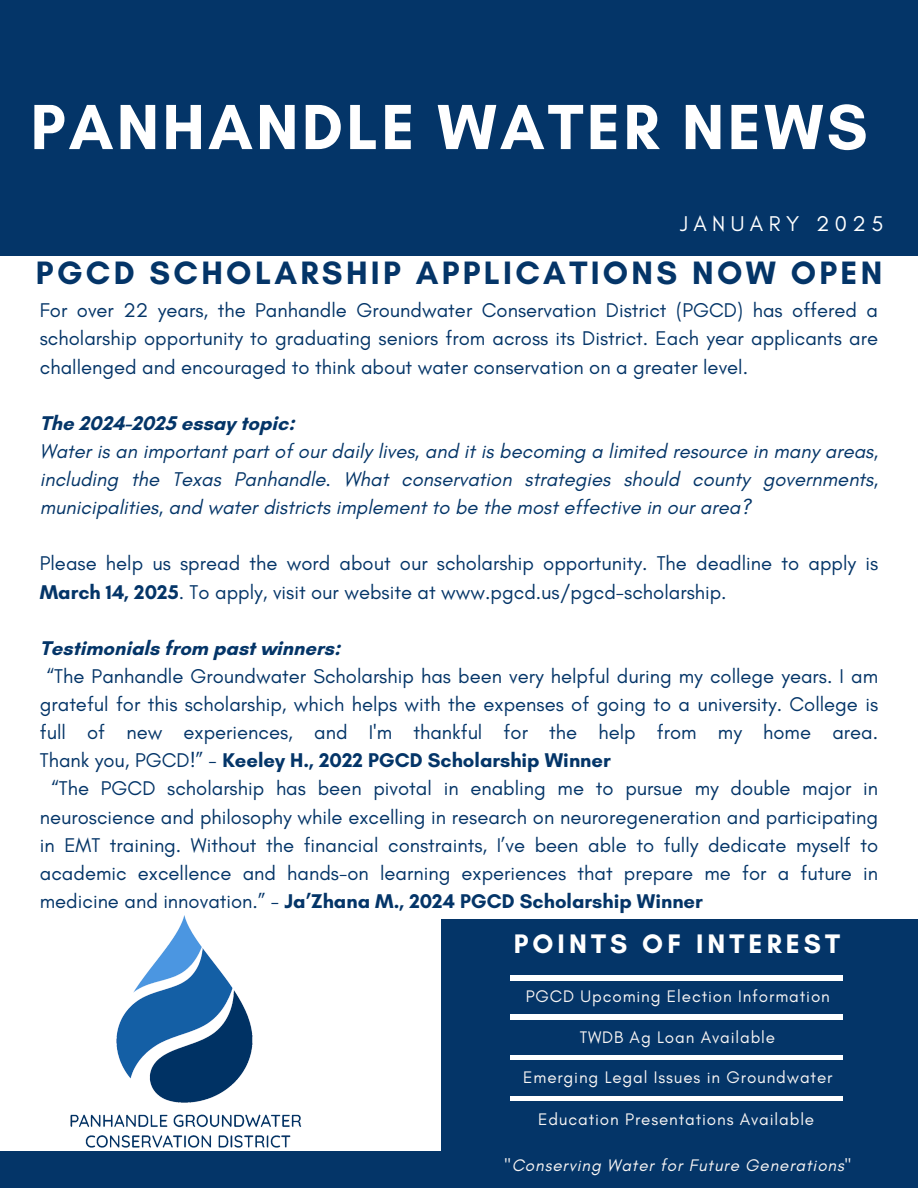
<style>
.page{position:relative;width:918px;height:1188px;background:#fff}
.page>*{position:absolute;margin:0;border:0;box-sizing:border-box;transform-origin:0 0}
.t1{font:700 64.95px "Glacial Indifference";letter-spacing:.05em;color:#fff}
.t2{font:700 33px "Glacial Indifference";letter-spacing:.1em;color:#043568}
.t3{font:700 27.3px "Glacial Indifference";letter-spacing:.15em;color:#fff}
.t4{font:21.75px "Glacial Indifference";letter-spacing:.25em;color:#fff}
.t5{font:20.25px/28.2px "Glacial Indifference";color:#043568;text-align:justify}
.t6{font:italic 20.25px/28.2px "Glacial Indifference";color:#043568}
.t7{font:700 20.25px "Glacial Indifference";color:#043568}
.t8{font:17.1px "Glacial Indifference";letter-spacing:.05em;color:#f8f5f4}
.t9{font:italic 17.1px "Glacial Indifference";letter-spacing:.05em;color:#f8f5f4}
.s1{font-weight:700;font-style:normal}
.s2{font-weight:700}
.s3{font-weight:400}
</style>
<div class="page">
<div style="left:0;top:0;width:918px;height:255px;background:#043568"></div>
<div style="left:0;top:1152px;width:918px;height:36px;background:#043568"></div>
<div style="left:441px;top:919px;width:477px;height:269px;background:#043568"></div>
<hr style="left:510px;top:976px;width:333px;height:4px;background:#fff">
<hr style="left:510px;top:1015px;width:333px;height:4px;background:#fff">
<div style="left:510px;top:1055px;width:333px;height:5px;background:#fff"></div>
<div style="left:510px;top:1096px;width:333px;height:5px;background:#fff"></div>
<img style="left:70px;top:915px;width:232px;height:233px">
<h5 class="t1" style="left:31px;top:87px;width:839px">PANHANDLE WATER NEWS</h5>
<h5 class="t4" style="left:680px;top:211px;width:205px">JANUARY 2025</h5>
<p class="t2" style="left:36px;top:253px;width:848px">PGCD SCHOLARSHIP APPLICATIONS NOW OPEN</p>
<p class="t5" style="left:40px;top:296px;width:840px">For over 22 years, the Panhandle Groundwater Conservation District (PGCD) has offered a scholarship opportunity to graduating seniors from across its District. Each year applicants are challenged and encouraged to think about water conservation on a greater level.</p>
<p class="t6" style="left:40px;top:409px;width:840px"><span class="s1">The 2024-2025 essay topic:<br></span>Water is an important part of our daily lives, and it is becoming a limited resource in many areas, including the Texas Panhandle. What conservation strategies should county governments, municipalities, and water districts implement to be the most effective in our area?</p>
<h3 class="t5" style="left:40px;top:549px;width:840px">Please help us spread the word about our scholarship opportunity. The deadline to apply is<br><span class="s2">March 14, 2025</span>. To apply, visit our website at www.pgcd.us/pgcd-scholarship.</h3>
<p class="t7" style="left:40px;top:636px;width:302px">Testimonials from past winners:</p>
<p class="t5" style="left:47px;top:662px;width:833px">“The Panhandle Groundwater Scholarship has been very helpful during my college years. I am</p>
<p class="t5" style="left:40px;top:690px;width:840px">grateful for this scholarship, which helps with the expenses of going to a university. College is</p>
<p class="t5" style="left:40px;top:718px;width:840px">full of new experiences, and I'm thankful for the help from my home area.</p>
<p class="t7" style="left:40px;top:748px;width:572px"><span class="s3">Thank you, PGCD!” -</span> Keeley H., 2022 PGCD Scholarship Winner</p>
<p class="t5" style="left:52px;top:774px;width:828px">“The PGCD scholarship has been pivotal in enabling me to pursue my double major in</p>
<p class="t5" style="left:40px;top:802px;width:840px">neuroscience and philosophy while excelling in research on neuroregeneration and participating</p>
<p class="t5" style="left:40px;top:830px;width:840px">in EMT training. Without the financial constraints, I’ve been able to fully dedicate myself to</p>
<p class="t5" style="left:40px;top:859px;width:840px">academic excellence and hands-on learning experiences that prepare me for a future in</p>
<p class="t7" style="left:40px;top:889px;width:665px"><span class="s3">medicine and innovation.” -</span> Ja’Zhana M., 2024 PGCD Scholarship Winner</p>
<p class="t3" style="left:514px;top:927px;width:328px">POINTS OF INTEREST</p>
<h1 class="t8" style="left:526px;top:986px;width:306px">PGCD Upcoming Election Information</h1>
<h2 class="t8" style="left:580px;top:1027px;width:197px">TWDB Ag Loan Available</h2>
<h5 class="t8" style="left:523px;top:1067px;width:311px">Emerging Legal Issues in Groundwater</h5>
<h4 class="t8" style="left:538px;top:1108px;width:278px">Education Presentations Available</h4>
<h5 class="t9" style="left:505px;top:1155px;width:348px">"Conserving Water for Future Generations"</h5>
</div>
